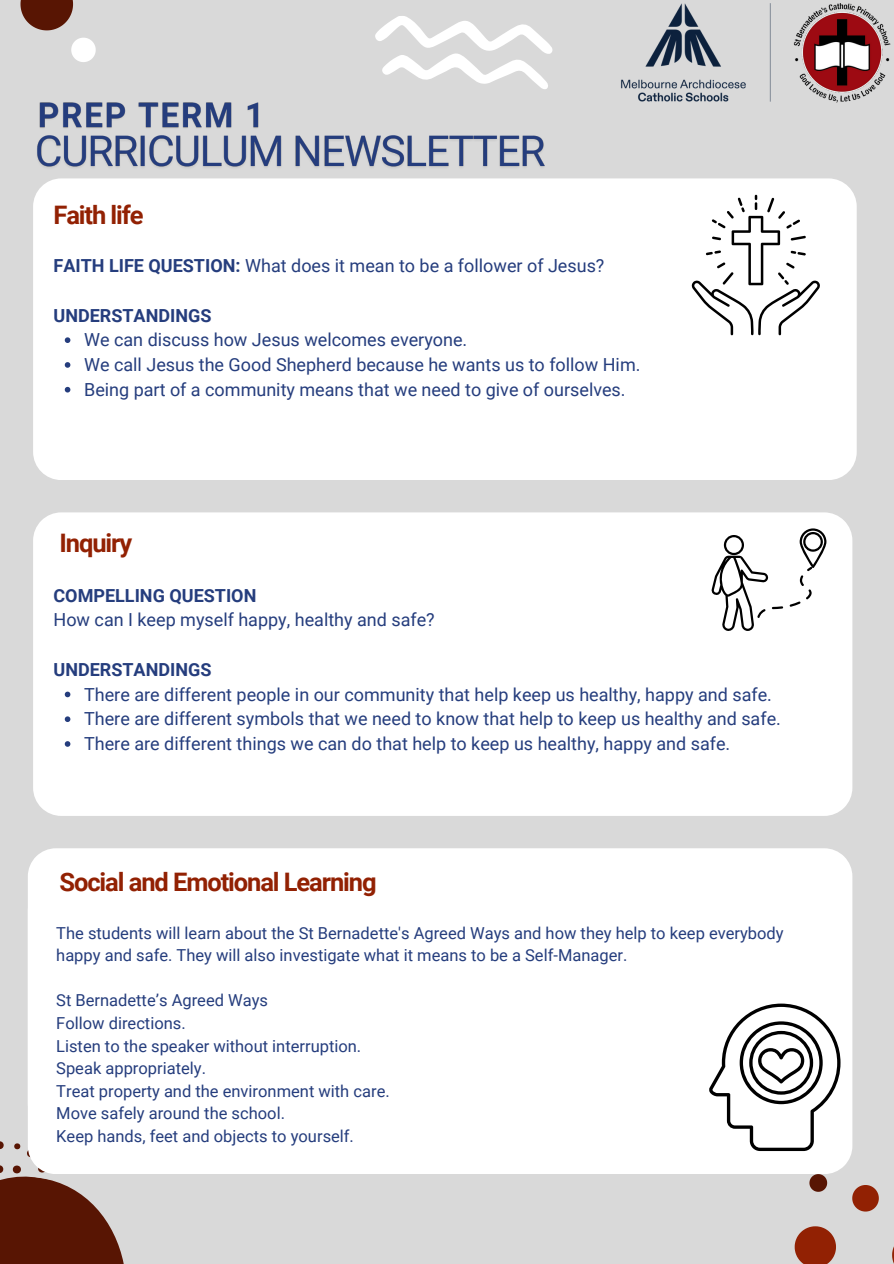
<style>
.page{position:relative;width:894px;height:1264px;background:#fff}
.page>*{position:absolute;margin:0;border:0;box-sizing:border-box;transform-origin:0 0}
.t1{font:700 25.5px "Roboto";letter-spacing:-.045em;color:#922103}
.t2{font:18px "Roboto";color:#253d7d}
.t3{font:700 18px "Roboto";color:#253d7d}
.t4{font:16.5px/22.5px "Roboto";color:#253d7d}
.s1{font-weight:700}
</style>
<div class="page">
<div style="left:0;top:0;width:893px;height:1263px;background:#d9d9d9"></div>
<svg style="left:20px;top:0;width:53px;height:30px"></svg>
<svg style="left:71px;top:38px;width:25px;height:24px"></svg>
<svg style="left:794px;top:1226px;width:41px;height:37px;background:#9e4128"></svg>
<svg style="left:892px;top:1249px;width:1px;height:12px"></svg>
<svg style="left:852px;top:1185px;width:26px;height:26px"></svg>
<svg style="left:809px;top:1174px;width:17px;height:17px"></svg>
<svg style="left:0;top:1141px;width:124px;height:122px"></svg>
<img style="left:37px;top:135px;width:508px;height:33px">
<img style="left:37px;top:102px;width:229px;height:34px">
<div style="left:33px;top:512px;width:819px;height:304px;background:#fff"></div>
<svg style="left:711px;top:535px;width:72px;height:96px;background:#d9d9d9"></svg>
<svg style="left:789px;top:528px;width:37px;height:78px;background:#dadada"></svg>
<div style="left:33px;top:178px;width:823px;height:302px;background:#fff;border-radius:28px"></div>
<svg style="left:691px;top:195px;width:128px;height:140px"></svg>
<div style="left:28px;top:848px;width:824px;height:326px;background:#fff"></div>
<div style="left:28px;top:883px;width:818px;height:248px;background:#fff"></div>
<svg style="left:708px;top:1003px;width:132px;height:147px;background:#d2d2d2"></svg>
<svg style="left:65px;top:337px;width:5px;height:6px"></svg>
<svg style="left:65px;top:362px;width:5px;height:6px"></svg>
<svg style="left:65px;top:387px;width:5px;height:5px"></svg>
<svg style="left:65px;top:691px;width:5px;height:6px"></svg>
<svg style="left:65px;top:716px;width:5px;height:6px"></svg>
<svg style="left:65px;top:741px;width:5px;height:5px"></svg>
<img style="left:621px;top:3px;width:270px;height:100px">
<svg style="left:375px;top:16px;width:177px;height:73px"></svg>
<p class="t1" style="left:53px;top:201px;width:92px">Faith life</p>
<p class="t2" style="left:53px;top:255px;width:552px"><span class="s1">FAITH LIFE QUESTION:</span> What does it mean to be a follower of Jesus?</p>
<p class="t3" style="left:53px;top:305px;width:159px">UNDERSTANDINGS</p>
<h3 class="t2" style="left:84px;top:330px;width:384px">We can discuss how Jesus welcomes everyone.</h3>
<p class="t2" style="left:84px;top:354px;width:557px">We call Jesus the Good Shepherd because he wants us to follow Him.</p>
<p class="t2" style="left:84px;top:379px;width:543px">Being part of a community means that we need to give of ourselves.</p>
<p class="t1" style="left:59px;top:528px;width:74px">Inquiry</p>
<h4 class="t3" style="left:53px;top:585px;width:204px">COMPELLING QUESTION</h4>
<p class="t2" style="left:53px;top:609px;width:382px">How can I keep myself happy, healthy and safe?</p>
<p class="t3" style="left:53px;top:659px;width:159px">UNDERSTANDINGS</p>
<h3 class="t2" style="left:84px;top:684px;width:689px">There are different people in our community that help keep us healthy, happy and safe.</h3>
<p class="t2" style="left:84px;top:708px;width:698px">There are different symbols that we need to know that help to keep us healthy and safe.</p>
<p class="t2" style="left:84px;top:733px;width:647px">There are different things we can do that help to keep us healthy, happy and safe.</p>
<p class="t1" style="left:59px;top:867px;width:318px">Social and Emotional Learning</p>
<p class="t4" style="left:56px;top:922px;width:728px">The students will learn about the St Bernadette's Agreed Ways and how they help to keep everybody happy and safe. They will also investigate what it means to be a Self-Manager.</p>
<p class="t4" style="left:56px;top:989px;width:213px">St Bernadette’s Agreed Ways</p>
<h3 class="t4" style="left:56px;top:1012px;width:131px">Follow directions.</h3>
<p class="t4" style="left:56px;top:1034px;width:306px">Listen to the speaker without interruption.</p>
<h4 class="t4" style="left:56px;top:1057px;width:151px">Speak appropriately.</h4>
<p class="t4" style="left:56px;top:1079px;width:335px">Treat property and the environment with care.</p>
<p class="t4" style="left:56px;top:1102px;width:230px">Move safely around the school.</p>
<p class="t4" style="left:56px;top:1124px;width:299px">Keep hands, feet and objects to yourself.</p>
</div>
